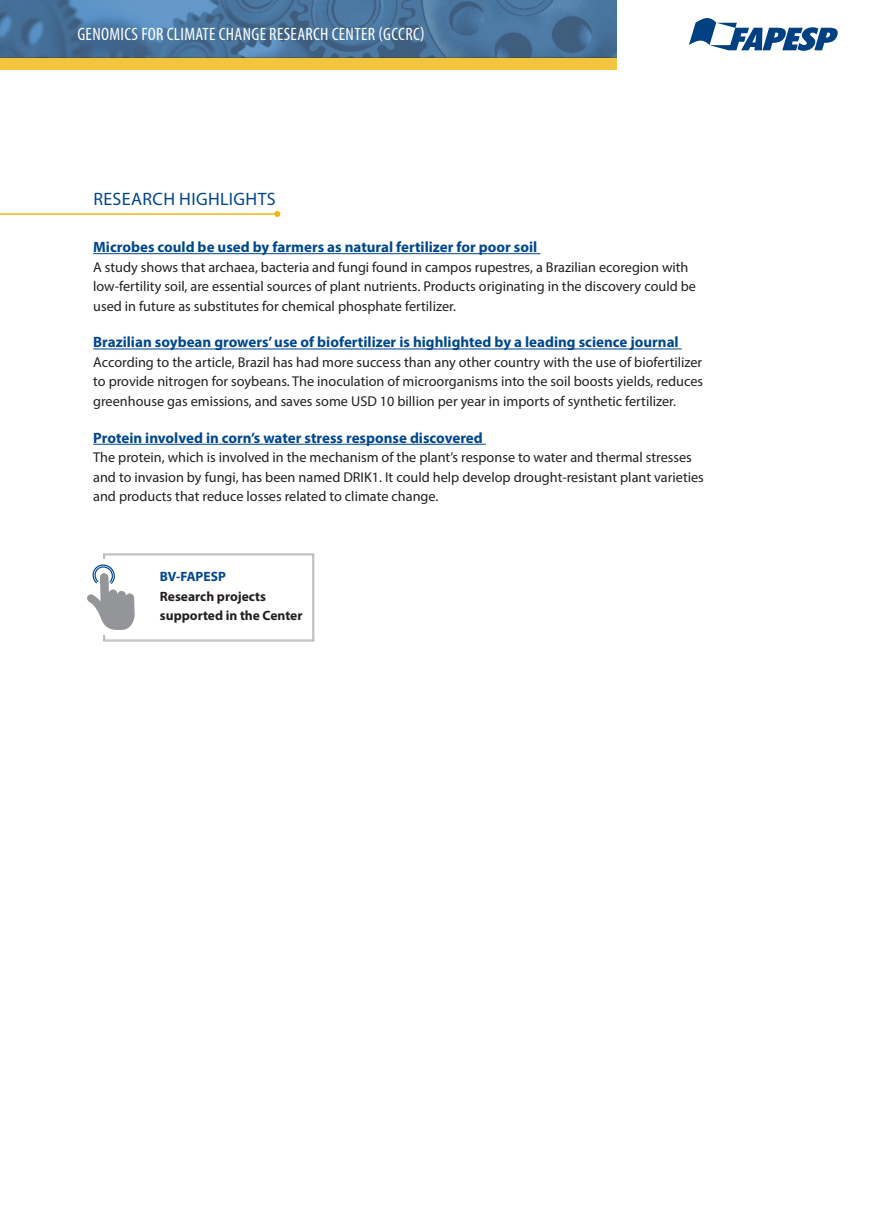
<style>
.page{position:relative;width:893px;height:1225px;background:#fff}
.page>*{position:absolute;margin:0;border:0;box-sizing:border-box;transform-origin:0 0}
.t1{font:condensed 18px "Myriad Pro";letter-spacing:.02em;color:#fff}
.t2{font:18px "Myriad Pro";letter-spacing:.02em;color:#01478d}
.t3{font:700 15px "Myriad Pro";color:#01478d}
.t4{font:14.25px/19.5px "Myriad Pro";color:#231f20}
.t5{font:700 13.5px/19.5px "Myriad Pro";color:#231f20}
.t6{font:700 13.5px "Myriad Pro";color:#01478d}
</style>
<div class="page">
<div style="left:0;top:57px;width:617px;height:13px;background:#f3c53e"></div>
<img style="left:0;top:0;width:617px;height:57px">
<hr style="left:0;top:213px;width:277px;height:2px;background:#f0b70e">
<svg style="left:274px;top:211px;width:6px;height:6px"></svg>
<svg style="left:689px;top:18px;width:149px;height:33px"></svg>
<hr style="left:93px;top:253px;width:447px;height:1px;background:#01478d">
<hr style="left:93px;top:348px;width:589px;height:1px;background:#01478d">
<hr style="left:93px;top:444px;width:393px;height:1px;background:#01478d">
<svg style="left:87px;top:553px;width:227px;height:88px"></svg>
<p class="t1" style="left:77px;top:23px;width:349px">GENOMICS FOR CLIMATE CHANGE RESEARCH CENTER (GCCRC)</p>
<p class="t2" style="left:93px;top:188px;width:184px">RESEARCH HIGHLIGHTS</p>
<p class="t3" style="left:93px;top:237px;width:446px">Microbes could be used by farmers as natural fertilizer for poor soil</p>
<p class="t4" style="left:93px;top:257px;width:604px">A study shows that archaea, bacteria and fungi found in campos rupestres, a Brazilian ecoregion with low-fertility soil, are essential sources of plant nutrients. Products originating in the discovery could be used in future as substitutes for chemical phosphate fertilizer.</p>
<p class="t3" style="left:93px;top:333px;width:587px">Brazilian soybean growers’ use of biofertilizer is highlighted by a leading science journal</p>
<p class="t4" style="left:93px;top:352px;width:612px;text-align:justify">According to the article, Brazil has had more success than any other country with the use of biofertilizer to provide nitrogen for soybeans. The inoculation of microorganisms into the soil boosts yields, reduces greenhouse gas emissions, and saves some USD 10 billion per year in imports of synthetic fertilizer.</p>
<p class="t3" style="left:93px;top:428px;width:391px">Protein involved in corn’s water stress response discovered</p>
<p class="t4" style="left:93px;top:447px;width:612px">The protein, which is involved in the mechanism of the plant’s response to water and thermal stresses and to invasion by fungi, has been named DRIK1. It could help develop drought-resistant plant varieties and products that reduce losses related to climate change.</p>
<p class="t6" style="left:160px;top:568px;width:67px">BV-FAPESP</p>
<p class="t5" style="left:160px;top:586px;width:144px">Research projects supported in the Center</p>
</div>
